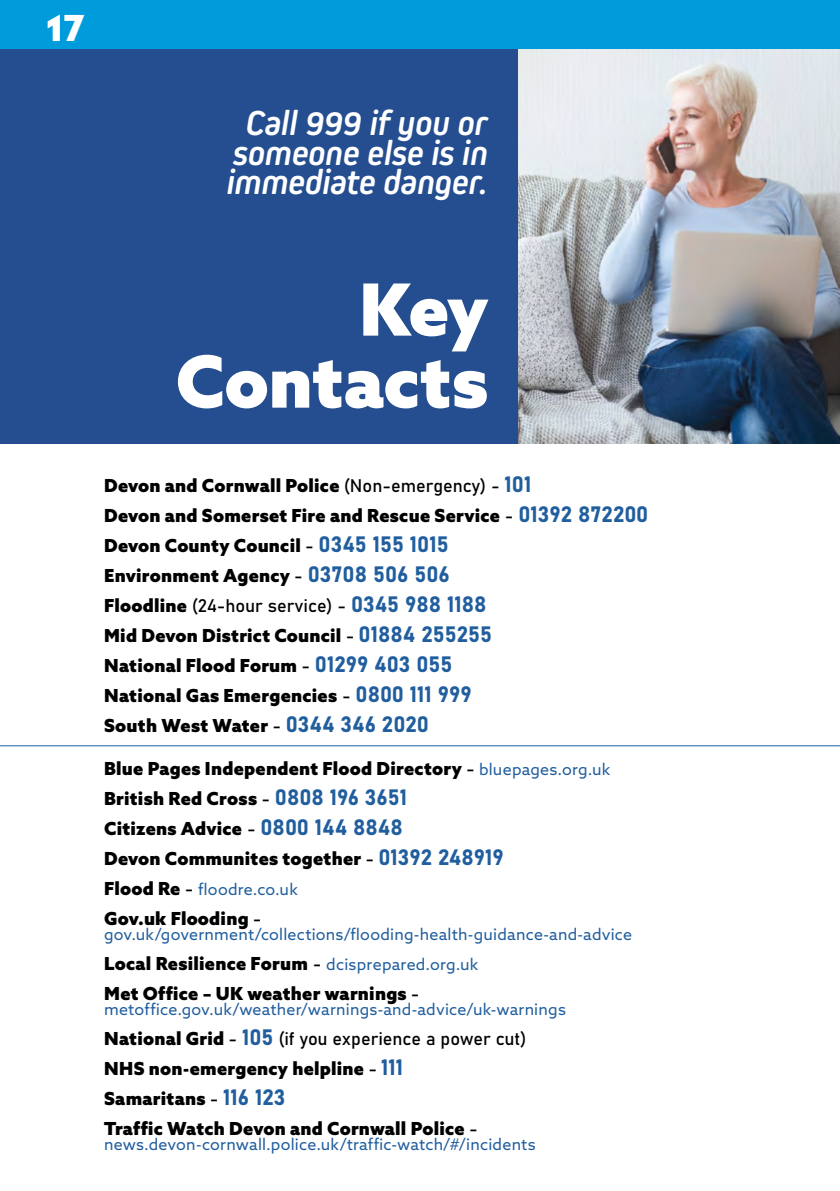
<style>
.page{position:relative;width:840px;height:1191px;background:#fff}
.page>*{position:absolute;margin:0;border:0;box-sizing:border-box;transform-origin:0 0}
.Header_-_Align_Right{font:900 72px "Azo Sans";letter-spacing:-.005em;color:#fff}
.Pull_Text{font:italic 700 36px "Kiro";letter-spacing:-.005em;color:#fff}
.Header_-_Align_Right-2{font:900 36px "Azo Sans";color:#fff}
.Header_-_Align_Right-3{font:900 18px "Azo Sans";letter-spacing:.015em;color:#000}
.Header_-_Align_Right-4{font:18px "Bahnschrift";color:#000}
.Header_-_Align_Right-5{font:16px "Azo Sans";letter-spacing:.01em;color:#215e9e}
.s1{font-family:"Bahnschrift";font-weight:400}
.s2{font-family:"Bahnschrift";font-weight:400;font-size:22px;color:#215e9e}
.s3{font-family:"Azo Sans";font-weight:900}
.s4{font-size:22px;color:#215e9e}
.s5{font-weight:400;font-size:16px;color:#215e9e}
.s6{font-weight:900;font-size:18px;color:#000}
.s7{font-family:"Bahnschrift";font-size:18px;color:#000}
</style>
<div class="page">
<div style="left:0;top:0;width:839px;height:443px;background:#244e8f"></div>
<img style="left:518px;top:48px;width:321px;height:395px">
<div style="left:0;top:0;width:839px;height:48px;background:#009bda"></div>
<hr style="left:0;top:745px;width:839px;height:1px;background:#215e9e">
<p class="Header_-_Align_Right-2" style="left:46px;top:4px;width:40px">17</p>
<p class="Pull_Text" style="left:246px;top:102px;width:243px">Call 999 if you or</p>
<p class="Pull_Text" style="left:233px;top:132px;width:256px">someone else is in</p>
<p class="Pull_Text" style="left:227px;top:161px;width:262px">immediate danger.</p>
<p class="Header_-_Align_Right" style="left:359px;top:262px;width:130px">Key</p>
<p class="Header_-_Align_Right" style="left:175px;top:334px;width:314px">Contacts</p>
<p class="Header_-_Align_Right-3" style="left:104px;top:474px;width:428px">Devon and Cornwall Police <span class="s1">(Non-emergency) -</span> <span class="s2">101</span></p>
<p class="Header_-_Align_Right-3" style="left:104px;top:504px;width:545px">Devon and Somerset Fire and Rescue Service <span class="s1">-</span> <span class="s2">01392 872200</span></p>
<p class="Header_-_Align_Right-3" style="left:104px;top:534px;width:346px">Devon County Council <span class="s1">-</span> <span class="s2">0345 155 1015</span></p>
<p class="Header_-_Align_Right-3" style="left:104px;top:564px;width:347px">Environment Agency <span class="s1">-</span> <span class="s2">03708 506 506</span></p>
<p class="Header_-_Align_Right-4" style="left:104px;top:592px;width:384px"><span class="s3">Floodline</span> (24-hour service) - <span class="s4">0345 988 1188</span></p>
<p class="Header_-_Align_Right-3" style="left:104px;top:624px;width:389px">Mid Devon District Council <span class="s1">-</span> <span class="s2">01884 255255</span></p>
<p class="Header_-_Align_Right-3" style="left:104px;top:654px;width:350px">National Flood Forum <span class="s1">-</span> <span class="s2">01299 403 055</span></p>
<p class="Header_-_Align_Right-3" style="left:104px;top:684px;width:369px">National Gas Emergencies <span class="s1">-</span> <span class="s2">0800 111 999</span></p>
<p class="Header_-_Align_Right-3" style="left:104px;top:714px;width:326px">South West Water <span class="s1">-</span> <span class="s2">0344 346 2020</span></p>
<p class="Header_-_Align_Right-3" style="left:104px;top:757px;width:507px">Blue Pages Independent Flood Directory <span class="s1">-</span> <span class="s5">bluepages.org.uk</span></p>
<p class="Header_-_Align_Right-3" style="left:104px;top:787px;width:304px">British Red Cross <span class="s1">-</span> <span class="s2">0808 196 3651</span></p>
<p class="Header_-_Align_Right-3" style="left:104px;top:817px;width:300px">Citizens Advice <span class="s1">-</span> <span class="s2">0800 144 8848</span></p>
<p class="Header_-_Align_Right-3" style="left:104px;top:847px;width:401px">Devon Communites together <span class="s1">-</span> <span class="s2">01392 248919</span></p>
<p class="Header_-_Align_Right-5" style="left:104px;top:879px;width:195px"><span class="s6">Flood Re</span> <span class="s7">-</span> floodre.co.uk</p>
<p class="Header_-_Align_Right-3" style="left:104px;top:907px;width:159px">Gov.uk Flooding <span class="s1">-</span></p>
<p class="Header_-_Align_Right-5" style="left:104px;top:924px;width:529px">gov.uk/government/collections/flooding-health-guidance-and-advice</p>
<p class="Header_-_Align_Right-3" style="left:104px;top:952px;width:375px">Local Resilience Forum <span class="s1">-</span> <span class="s5">dcisprepared.org.uk</span></p>
<p class="Header_-_Align_Right-3" style="left:104px;top:982px;width:317px">Met Office – UK weather warnings <span class="s1">-</span></p>
<p class="Header_-_Align_Right-5" style="left:104px;top:999px;width:463px">metoffice.gov.uk/weather/warnings-and-advice/uk-warnings</p>
<p class="Header_-_Align_Right-4" style="left:104px;top:1025px;width:423px"><span class="s3">National Grid</span> - <span class="s4">105</span> (if you experience a power cut)</p>
<p class="Header_-_Align_Right-3" style="left:104px;top:1057px;width:300px">NHS non-emergency helpline <span class="s1">-</span> <span class="s2">111</span></p>
<p class="Header_-_Align_Right-3" style="left:104px;top:1087px;width:183px">Samaritans <span class="s1">-</span> <span class="s2">116 123</span></p>
<p class="Header_-_Align_Right-3" style="left:104px;top:1117px;width:375px">Traffic Watch Devon and Cornwall Police <span class="s1">-</span></p>
<p class="Header_-_Align_Right-5" style="left:104px;top:1134px;width:433px">news.devon-cornwall.police.uk/traffic-watch/#/incidents</p>
</div>
